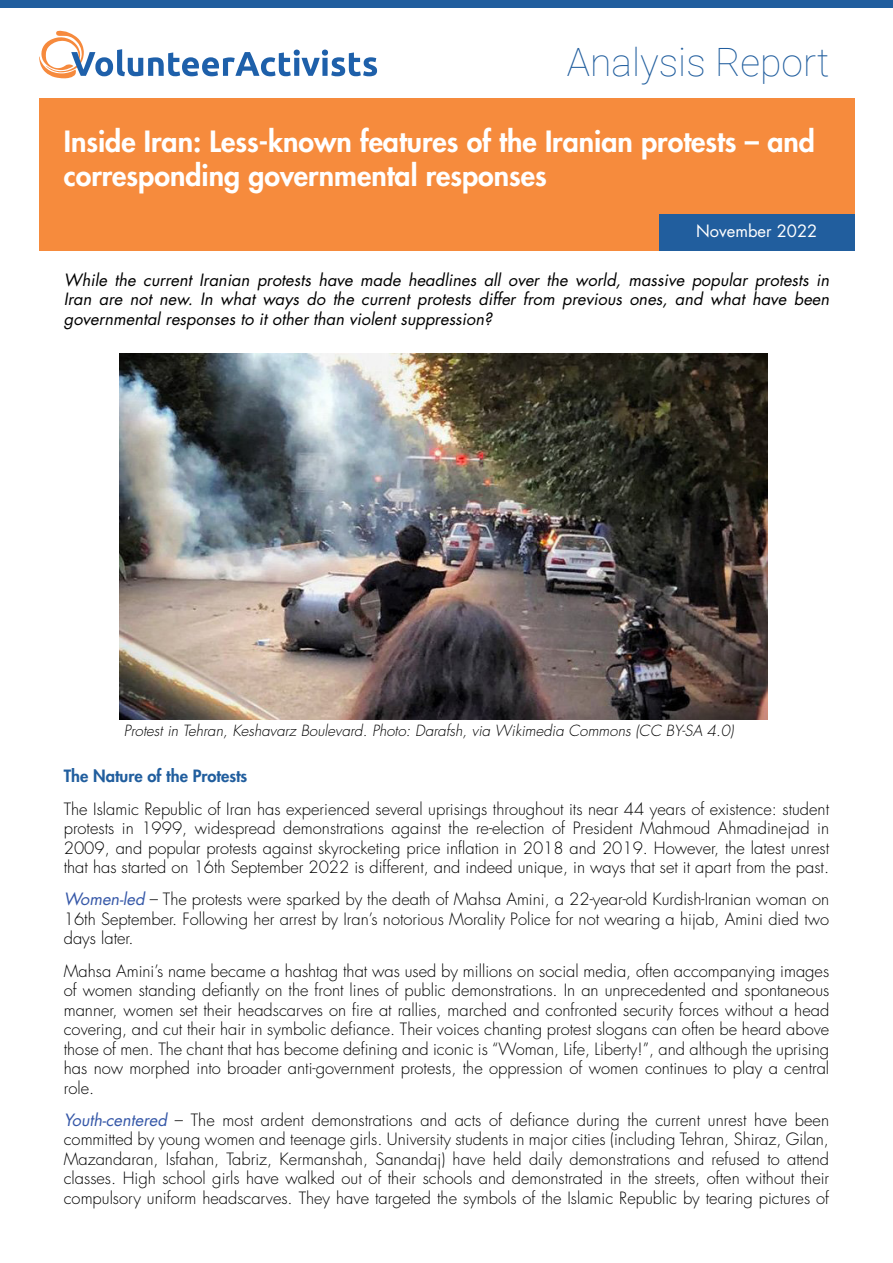
<style>
.page{position:relative;width:893px;height:1263px;background:#fff}
.page>*{position:absolute;margin:0;border:0;box-sizing:border-box;transform-origin:0 0}
.t1{font:100 39px "Roboto";color:#215e9e}
.t2{font:800 28.5px/34.2px "Futura Std";color:#fff}
.t3{font:300 16.5px/19.5px "Futura Std";color:#000;text-align:justify}
.t4{font:italic 16.5px/19.5px "Futura Std";color:#000}
.t5{font:800 16.5px "Futura Std";color:#215e9e}
.t6{font:italic 16.5px "Futura Std";color:#3658a8}
.t7{font:16.5px "Futura Std";color:#fff}
.t8{font:italic 300 15px "Futura Std";color:#000}
.s1{font-weight:400;font-style:italic;color:#3658a8}
</style>
<div class="page">
<div style="left:0;top:0;width:893px;height:7px;background:#215e9e"></div>
<svg style="left:39px;top:31px;width:338px;height:47px"></svg>
<div style="left:39px;top:99px;width:816px;height:152px;background:#f68b3d"></div>
<div style="left:659px;top:215px;width:196px;height:36px;background:#215e9e"></div>
<img style="left:119px;top:354px;width:648px;height:366px">
<h1 class="t1" style="left:567px;top:35px;width:264px">Analysis Report</h1>
<h2 class="t2" style="left:64px;top:125px;width:753px">Inside Iran: Less-known features of the Iranian protests – and corresponding governmental responses</h2>
<p class="t7" style="left:696px;top:221px;width:123px">November 2022</p>
<p class="t4" style="left:64px;top:270px;width:767px">While<br>Iran are not new. In what ways do the current protests differ from previous ones, and what have been governmental responses to it other than violent suppression?</p>
<p class="t4" style="left:115px;top:270px;width:23px">the</p>
<p class="t4" style="left:318px;top:270px;width:36px">have</p>
<p class="t4" style="left:360px;top:270px;width:42px">made</p>
<p class="t4" style="left:408px;top:270px;width:70px">headlines</p>
<p class="t4" style="left:484px;top:270px;width:19px">all</p>
<p class="t4" style="left:547px;top:270px;width:23px">the</p>
<p class="t4" style="left:575px;top:270px;width:47px">world,</p>
<p class="t4" style="left:692px;top:270px;width:57px">popular</p>
<p class="t4" style="left:199px;top:270px;width:52px">Iranian</p>
<p class="t4" style="left:628px;top:270px;width:57px">massive</p>
<p class="t4" style="left:816px;top:270px;width:15px">in</p>
<p class="t4" style="left:143px;top:270px;width:50px">current</p>
<p class="t4" style="left:257px;top:270px;width:55px">protests</p>
<p class="t4" style="left:755px;top:270px;width:55px">protests</p>
<p class="t4" style="left:508px;top:270px;width:33px">over</p>
<p class="t8" style="left:124px;top:721px;width:612px">Protest in Tehran, Keshavarz Boulevard. Photo: Darafsh, via Wikimedia Commons (CC BY-SA 4.0(</p>
<p class="t5" style="left:64px;top:766px;width:185px">The Nature of the Protests</p>
<p class="t3" style="left:64px;top:799px;width:767px;text-align:right">The Islamic Republic of Iran has experienced several uprisings throughout its near 44 years of existence: student in</p>
<p class="t3" style="left:552px;top:819px;width:14px">of</p>
<p class="t3" style="left:195px;top:819px;width:82px">widespread</p>
<p class="t3" style="left:283px;top:819px;width:102px">demonstrations</p>
<p class="t3" style="left:449px;top:819px;width:21px">the</p>
<p class="t3" style="left:476px;top:819px;width:70px">re-election</p>
<p class="t3" style="left:573px;top:819px;width:62px">President</p>
<p class="t3" style="left:640px;top:819px;width:72px">Mahmoud</p>
<p class="t3" style="left:718px;top:819px;width:93px">Ahmadinejad</p>
<p class="t3" style="left:141px;top:819px;width:48px">1999,</p>
<p class="t3" style="left:122px;top:819px;width:13px">in</p>
<p class="t3" style="left:392px;top:819px;width:51px">against</p>
<p class="t3" style="left:64px;top:819px;width:767px;text-align:left">protests<br>2009, and popular protests against skyrocketing price inflation in 2018 and 2019. However, the latest unrest that has started on 16th September 2022 is different, and indeed unique in, ways that set it apart from the past.</p>
<p class="t3" style="left:64px;top:890px;width:767px"><span class="s1">Women-led</span> – The protests were sparked by the death of Mahsa Amini a, 22-year-old Kurdish-Iranian woman on 16th September. Following her arrest by Iran s’ notorious Morality Police for not wearing a hijab, Amini died two days later.</p>
<p class="t3" style="left:64px;top:961px;width:767px">Mahsa Amini s’ name became a hashtag that was used by millions on social media, often accompanying images of women standing defiantly on the front lines of public demonstrations In. an unprecedented and spontaneous manner, women set their headscarves on fire at rallies, marched and confronted security forces without a head covering, and cut their hair in symbolic defiance. Their voices chanting protest slogans can often be heard above those of men. The chant that has become defining and iconic is “Woman, Life, Liberty!”, and although the uprising has now morphed into broader anti-government protests, the oppression of women continues to play a central role.</p>
<p class="t3" style="left:795px;top:1110px;width:36px">been</p>
<p class="t3" style="left:489px;top:1110px;width:14px">of</p>
<p class="t3" style="left:510px;top:1110px;width:61px">defiance</p>
<p class="t6" style="left:64px;top:1109px;width:105px">Youth-centered</p>
<p class="t3" style="left:64px;top:1130px;width:767px">committed by young women and teenage girls. University students in major cities (including Tehran, Shiraz, Gilan, Mazandaran, Isfahan, Tabriz, Kermanshah, Sanandaj) have held daily demonstrations and refused to attend classes. High school girls have walked out of their schools and demonstrated in the streets, often without their compulsory uniform headscarves. They have targeted the symbols of the Islamic Republic by tearing pictures of</p>
<p class="t3" style="left:191px;top:1110px;width:25px">The</p>
<p class="t3" style="left:261px;top:1110px;width:45px">ardent</p>
<p class="t3" style="left:312px;top:1110px;width:102px">demonstrations</p>
<p class="t3" style="left:420px;top:1110px;width:28px">and</p>
<p class="t3" style="left:577px;top:1110px;width:44px">during</p>
<p class="t3" style="left:628px;top:1110px;width:21px">the</p>
<p class="t3" style="left:754px;top:1110px;width:34px">have</p>
<p class="t3" style="left:223px;top:1110px;width:32px">most</p>
<p class="t3" style="left:455px;top:1110px;width:28px">acts</p>
<p class="t3" style="left:655px;top:1110px;width:46px">current</p>
<p class="t3" style="left:708px;top:1110px;width:40px">unrest</p>
<p class="t3" style="left:175px;top:1110px;width:10px">–</p>
</div>
